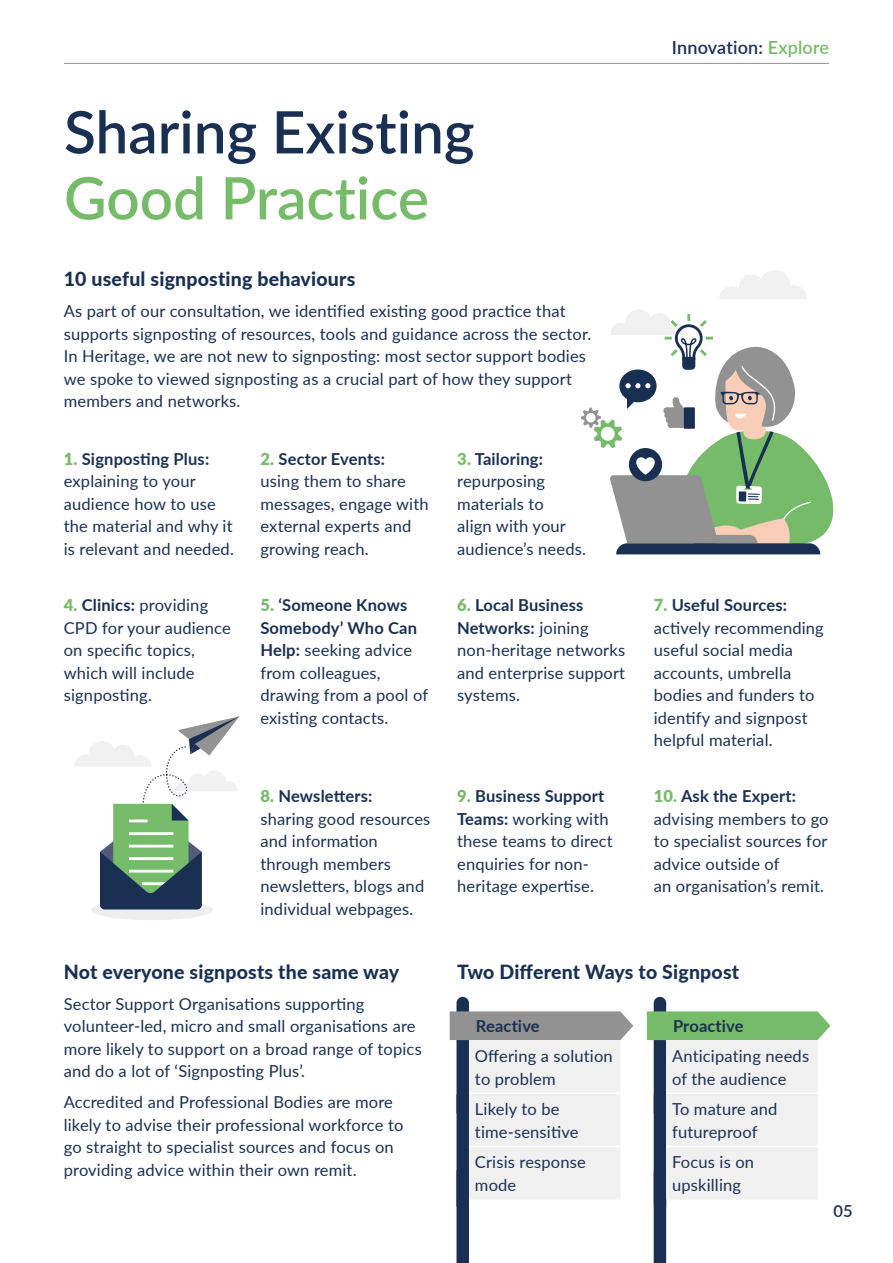
<style>
.page{position:relative;width:893px;height:1263px;background:#fff}
.page>*{position:absolute;margin:0;border:0;box-sizing:border-box;transform-origin:0 0}
.Heading_1{font:600 58.5px/66px "Lato";color:#1a3052}
.Heading_2{font:800 19.5px "Lato";letter-spacing:.01em;color:#1a3052}
.t1{font:600 18px "Lato";letter-spacing:.01em;color:#1a3052}
.Body{font:16.5px/22.5px "Lato";letter-spacing:.01em;color:#1a3052}
.Body_Bold{font:700 16.5px "Lato";letter-spacing:.01em;color:#1a3052}
.t2{font:600 16.5px "Lato";color:#1a3052}
.s1{color:#76bb69}
.s2{font-weight:900;color:#76bb69}
.s3{font-weight:700}
</style>
<div class="page">
<hr style="left:64px;top:63px;width:765px;height:1px;background:#929292">
<svg style="left:719px;top:270px;width:88px;height:29px"></svg>
<svg style="left:581px;top:310px;width:253px;height:244px"></svg>
<div style="left:91px;top:900px;width:122px;height:20px;background:linear-gradient(to right,#eee,#eee);border-radius:50%"></div>
<svg style="left:74px;top:716px;width:165px;height:193px"></svg>
<svg style="left:450px;top:997px;width:183px;height:266px"></svg>
<hr style="left:469px;top:1092px;width:151px;height:2px;background:#fff">
<hr style="left:469px;top:1146px;width:151px;height:1px;background:#fff">
<svg style="left:647px;top:997px;width:183px;height:266px"></svg>
<hr style="left:666px;top:1092px;width:152px;height:2px;background:#fff">
<hr style="left:666px;top:1146px;width:152px;height:1px;background:#fff">
<h1 class="Heading_1" style="left:64px;top:97px;width:412px">Sharing Existing<br><span class="s1">Good Practice</span></h1>
<h2 class="Heading_2" style="left:64px;top:265px;width:293px">10 useful signposting behaviours</h2>
<p class="Body" style="left:64px;top:299px;width:529px">As part of our consultation, we identified existing good practice that supports signposting of resources, tools and guidance across the sector.<br>In Heritage, we are not new to signposting: most sector support bodies we spoke to viewed signposting as a crucial part of how they support members and networks.</p>
<p class="Body" style="left:64px;top:447px;width:172px"><span class="s2">1.</span> <span class="s3">Signposting Plus: </span>explaining to your audience how to use the material and why it is relevant and needed.</p>
<p class="Body" style="left:261px;top:447px;width:170px"><span class="s2">2.</span> <span class="s3">Sector Events:<br></span>using them to share messages, engage with external experts and growing reach.</p>
<p class="Body" style="left:457px;top:447px;width:130px"><span class="s2">3.</span> <span class="s3">Tailoring: </span>repurposing materials to<br>align with your audience’s needs.</p>
<p class="t1" style="left:672px;top:34px;width:159px">Innovation: <span class="s1">Explore</span></p>
<p class="Body" style="left:64px;top:593px;width:168px"><span class="s2">4.</span> <span class="s3">Clinics:</span> providing<br>CPD for your audience on specific topics, which will include signposting.</p>
<p class="Body" style="left:260px;top:593px;width:169px"><span class="s2">5.</span> <span class="s3">‘Someone Knows<br>Somebody’ Who Can<br>Help:</span> seeking advice from colleagues, drawing from a pool of existing contacts.</p>
<p class="Body" style="left:457px;top:593px;width:170px"><span class="s2">6.</span> <span class="s3">Local Business<br>Networks:</span> joining non-heritage networks and enterprise support systems.</p>
<p class="Body" style="left:654px;top:593px;width:172px"><span class="s2">7.</span> <span class="s3">Useful Sources: </span>actively recommending useful social media accounts, umbrella bodies and funders to identify and signpost helpful material.</p>
<p class="Body" style="left:260px;top:784px;width:171px"><span class="s2">8.</span> <span class="s3">Newsletters:<br></span>sharing good resources and information through members newsletters, blogs and individual webpages.</p>
<p class="Body" style="left:457px;top:784px;width:157px"><span class="s2">9.</span> <span class="s3">Business Support<br>Teams:</span> working with these teams to direct enquiries for non&shy;heritage expertise.</p>
<p class="Body" style="left:654px;top:784px;width:176px"><span class="s2">10.</span> <span class="s3">Ask the Expert: </span>advising members to go to specialist sources for advice outside of<br>an organisation’s remit.</p>
<h2 class="Heading_2" style="left:64px;top:957px;width:337px">Not everyone signposts the same way</h2>
<p class="Body" style="left:64px;top:991px;width:360px">Sector Support Organisations supporting volunteer-led, micro and small organisations are more likely to support on a broad range of topics and do a lot of ‘Signposting Plus’.</p>
<p class="Body" style="left:64px;top:1090px;width:341px">Accredited and Professional Bodies are more likely to advise their professional workforce to go straight to specialist sources and focus on providing advice within their own remit.</p>
<h2 class="Heading_2" style="left:457px;top:957px;width:284px">Two Different Ways to Signpost</h2>
<p class="Body_Bold" style="left:476px;top:1014px;width:65px">Reactive</p>
<p class="Body" style="left:475px;top:1044px;width:139px">Offering a solution to problem</p>
<p class="Body" style="left:475px;top:1097px;width:105px">Likely to be time-sensitive</p>
<p class="Body" style="left:475px;top:1150px;width:112px">Crisis response mode</p>
<p class="Body_Bold" style="left:673px;top:1014px;width:72px">Proactive</p>
<p class="Body" style="left:672px;top:1044px;width:138px">Anticipating needs of the audience</p>
<p class="Body" style="left:672px;top:1097px;width:107px">To mature and futureproof</p>
<p class="Body" style="left:672px;top:1150px;width:83px">Focus is on upskilling</p>
<p class="t2" style="left:833px;top:1199px;width:21px">05</p>
</div>
